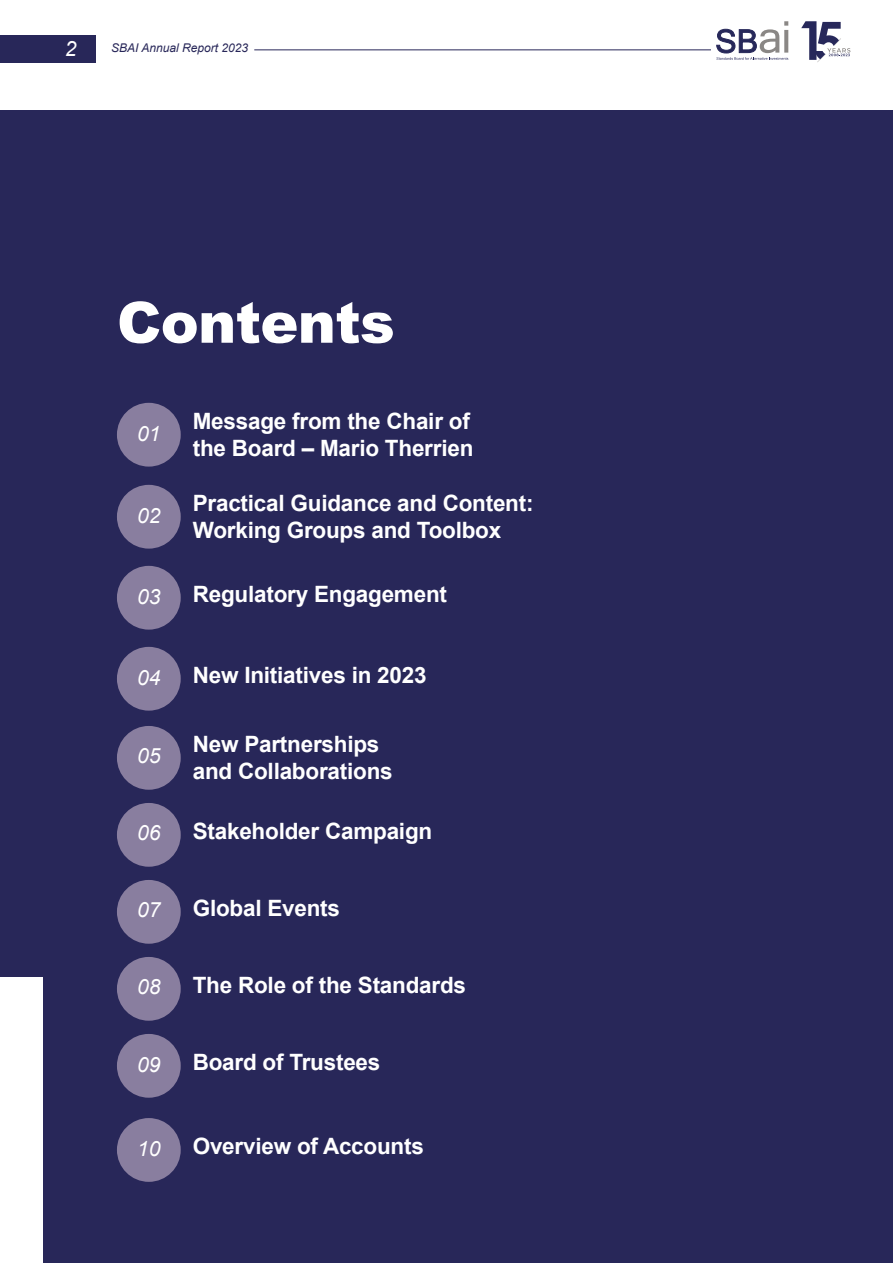
<style>
.page{position:relative;width:893px;height:1263px;background:#fff}
.page>*{position:absolute;margin:0;border:0;box-sizing:border-box;transform-origin:0 0}
.t1{font:900 57px "Arial";letter-spacing:-.01em;color:#fff}
.t2{font:700 22.5px/27px "Arial";letter-spacing:-.01em;color:#fff}
.t3{font:italic 21px "Arial";color:#fff}
.t4{font:italic 12px "Arial";color:#282759}
</style>
<div class="page">
<div style="left:0;top:35px;width:96px;height:28px;background:#282759"></div>
<hr style="left:254px;top:49px;width:457px;height:1px;background:#282759">
<div style="left:0;top:111px;width:893px;height:1152px;background:#282759"></div>
<div style="left:0;top:977px;width:43px;height:286px;background:#fff"></div>
<div style="left:117px;top:485px;width:64px;height:64px;background:#897e9f;border-radius:50%"></div>
<div style="left:117px;top:403px;width:64px;height:64px;background:#897e9f;border-radius:50%"></div>
<div style="left:117px;top:566px;width:64px;height:64px;background:#897e9f;border-radius:50%"></div>
<div style="left:117px;top:647px;width:64px;height:64px;background:#897e9f;border-radius:50%"></div>
<div style="left:117px;top:726px;width:64px;height:64px;background:#897e9f;border-radius:50%"></div>
<div style="left:117px;top:1034px;width:64px;height:64px;background:#897e9f;border-radius:50%"></div>
<div style="left:117px;top:803px;width:64px;height:64px;background:#897e9f;border-radius:50%"></div>
<div style="left:117px;top:880px;width:64px;height:64px;background:#897e9f;border-radius:50%"></div>
<div style="left:117px;top:957px;width:64px;height:64px;background:#897e9f;border-radius:50%"></div>
<div style="left:117px;top:1118px;width:64px;height:64px;background:#897e9f;border-radius:50%"></div>
<svg style="left:716px;top:21px;width:72px;height:39px"></svg>
<svg style="left:801px;top:21px;width:49px;height:41px"></svg>
<p class="t3" style="left:65px;top:35px;width:13px">2</p>
<p class="t4" style="left:111px;top:40px;width:138px">SBAI Annual Report 2023</p>
<h1 class="t1" style="left:117px;top:281px;width:279px">Contents</h1>
<p class="t3" style="left:137px;top:420px;width:25px">01</p>
<p class="t3" style="left:137px;top:502px;width:25px">02</p>
<p class="t3" style="left:137px;top:583px;width:25px">03</p>
<p class="t3" style="left:137px;top:664px;width:25px">04</p>
<p class="t3" style="left:137px;top:742px;width:25px">05</p>
<p class="t3" style="left:137px;top:819px;width:25px">06</p>
<p class="t3" style="left:137px;top:896px;width:25px">07</p>
<p class="t3" style="left:137px;top:973px;width:25px">08</p>
<p class="t3" style="left:137px;top:1051px;width:25px">09</p>
<p class="t2" style="left:193px;top:408px;width:282px">Message from the Chair of the Board – Mario Therrien</p>
<p class="t2" style="left:193px;top:491px;width:342px">Practical Guidance and Content:<br>Working Groups and Toolbox</p>
<p class="t2" style="left:193px;top:581px;width:256px">Regulatory Engagement</p>
<p class="t2" style="left:193px;top:662px;width:235px">New Initiatives in 2023</p>
<p class="t2" style="left:193px;top:732px;width:201px">New Partnerships and Collaborations</p>
<p class="t2" style="left:193px;top:818px;width:241px">Stakeholder Campaign</p>
<p class="t2" style="left:193px;top:895px;width:149px">Global Events</p>
<p class="t2" style="left:193px;top:972px;width:275px">The Role of the Standards</p>
<p class="t2" style="left:193px;top:1049px;width:189px">Board of Trustees</p>
<p class="t3" style="left:137px;top:1135px;width:25px">10</p>
<p class="t2" style="left:193px;top:1133px;width:233px">Overview of Accounts</p>
</div>
